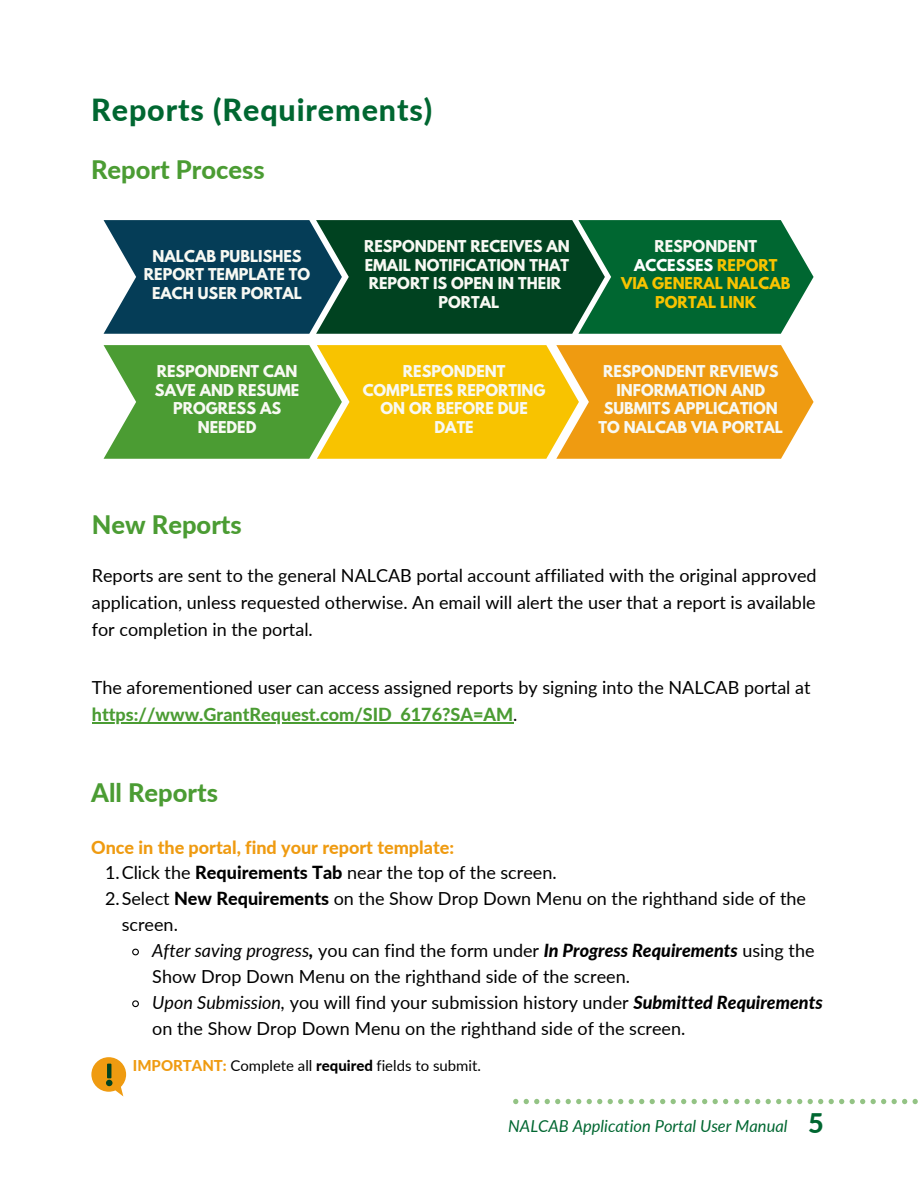
<style>
.page{position:relative;width:918px;height:1188px;background:#fff}
.page>*{position:absolute;margin:0;border:0;box-sizing:border-box;transform-origin:0 0}
.t1{font:800 30.45px "Lato";letter-spacing:.03em;color:#006731}
.t2{font:800 27px "Lato";color:#006731}
.t3{font:800 25.5px "Lato";color:#4b9c33}
.t4{font:18px/27px "Lato";color:#000}
.t5{font:800 18px "Lato";color:#ef9b11}
.t6{font:italic 16.5px "Lato";color:#006731}
.t7{font:15px "Lato";color:#000}
.t8{font:700 14.55px/18.5px "League Spartan";color:#f8f9f3;text-align:center}
.t9{font:700 14.55px/18.5px "League Spartan";color:#f8c300;text-align:center}
.s1{color:#f8f9f3}
.s2{color:#fff}
.s3{font-weight:800;color:#4b9c33}
.s4{font-weight:800}
.s5{font-style:italic}
.s6{font-weight:800;font-style:italic}
.s7{font-weight:800;color:#ef9b11}
</style>
<div class="page">
<svg style="left:513px;top:1099px;width:215px;height:5px"></svg>
<svg style="left:734px;top:1099px;width:184px;height:5px"></svg>
<hr style="left:92px;top:722px;width:421px;height:1px;background:#4b9c33">
<svg style="left:104px;top:220px;width:710px;height:114px;background:#125743"></svg>
<svg style="left:104px;top:345px;width:710px;height:114px;background:#c3af26"></svg>
<svg style="left:132px;top:948px;width:7px;height:8px"></svg>
<svg style="left:132px;top:1000px;width:7px;height:8px"></svg>
<svg style="left:92px;top:1057px;width:34px;height:39px"></svg>
<hr style="left:107px;top:1064px;width:4px;height:14px;background:#004220">
<div style="left:106px;top:1080px;width:7px;height:6px;background:#004220;border-radius:50%"></div>
<p class="t1" style="left:91px;top:91px;width:343px">Reports (Requirements)</p>
<p class="t3" style="left:91px;top:154px;width:175px">Report Process</p>
<p class="t8" style="left:144px;top:248px;width:168px">NALCAB PUBLISHES<br>REPORT TEMPLATE TO<br>EACH USER PORTAL</p>
<p class="t8" style="left:364px;top:239px;width:207px">RESPONDENT RECEIVES AN<br>EMAIL NOTIFICATION THAT<br>REPORT IS OPEN IN THEIR<br>PORTAL</p>
<p class="t8" style="left:155px;top:364px;width:146px">RESPONDENT CAN<br>SAVE AND RESUME<br>PROGRESS AS<br>NEEDED</p>
<p class="t8" style="left:363px;top:364px;width:184px">RESPONDENT<br>COMPLETES REPORTING<br>ON OR BEFORE DUE<br>DATE</p>
<p class="t9" style="left:621px;top:239px;width:171px"><span class="s1">RESPONDENT<br></span><span class="s2">ACCESSES</span> REPORT<br>VIA GENERAL NALCAB<br>PORTAL LINK</p>
<p class="t8" style="left:598px;top:364px;width:186px">RESPONDENT REVIEWS<br>INFORMATION AND<br>SUBMITS APPLICATION<br>TO NALCAB VIA PORTAL</p>
<p class="t3" style="left:92px;top:509px;width:152px">New Reports</p>
<p class="t4" style="left:92px;top:561px;width:726px;text-align:justify">Reports are sent to the general NALCAB portal account affiliated with the original approved application, unless requested otherwise. An email will alert the user that a report is available for completion in the portal.</p>
<p class="t4" style="left:92px;top:674px;width:720px">The aforementioned user can access assigned reports by signing into the NALCAB portal at <span class="s3">https://www.GrantRequest.com/SID_6176?SA=AM</span>.</p>
<p class="t3" style="left:91px;top:777px;width:128px">All Reports</p>
<p class="t5" style="left:91px;top:836px;width:365px">Once in the portal, find your report template:</p>
<p class="t4" style="left:105px;top:859px;width:453px">1.Click the <span class="s4">Requirements Tab</span> near the top of the screen.</p>
<p class="t4" style="left:122px;top:885px;width:686px;line-height:25.8px;text-indent:-16px">2.Select <span class="s4">New Requirements</span> on the Show Drop Down Menu on the righthand side of the screen.</p>
<p class="t4" style="left:152px;top:937px;width:664px;line-height:25.8px"><span class="s5">After saving progress</span><span class="s6">,</span> you can find the form under <span class="s6">In Progress Requirements</span> using the<br>Show Drop Down Menu on the righthand side of the screen.</p>
<p class="t4" style="left:152px;top:989px;width:672px;line-height:25.8px"><span class="s5">Upon Submission,</span> you will find your submission history under <span class="s6">Submitted Requirements </span>on the Show Drop Down Menu on the righthand side of the screen.</p>
<p class="t7" style="left:133px;top:1057px;width:350px"><span class="s7">IMPORTANT:</span> Complete all <span class="s4">required</span> fields to submit.</p>
<p class="t6" style="left:508px;top:1115px;width:281px">NALCAB Application Portal User Manual</p>
<p class="t2" style="left:808px;top:1106px;width:17px">5</p>
</div>
